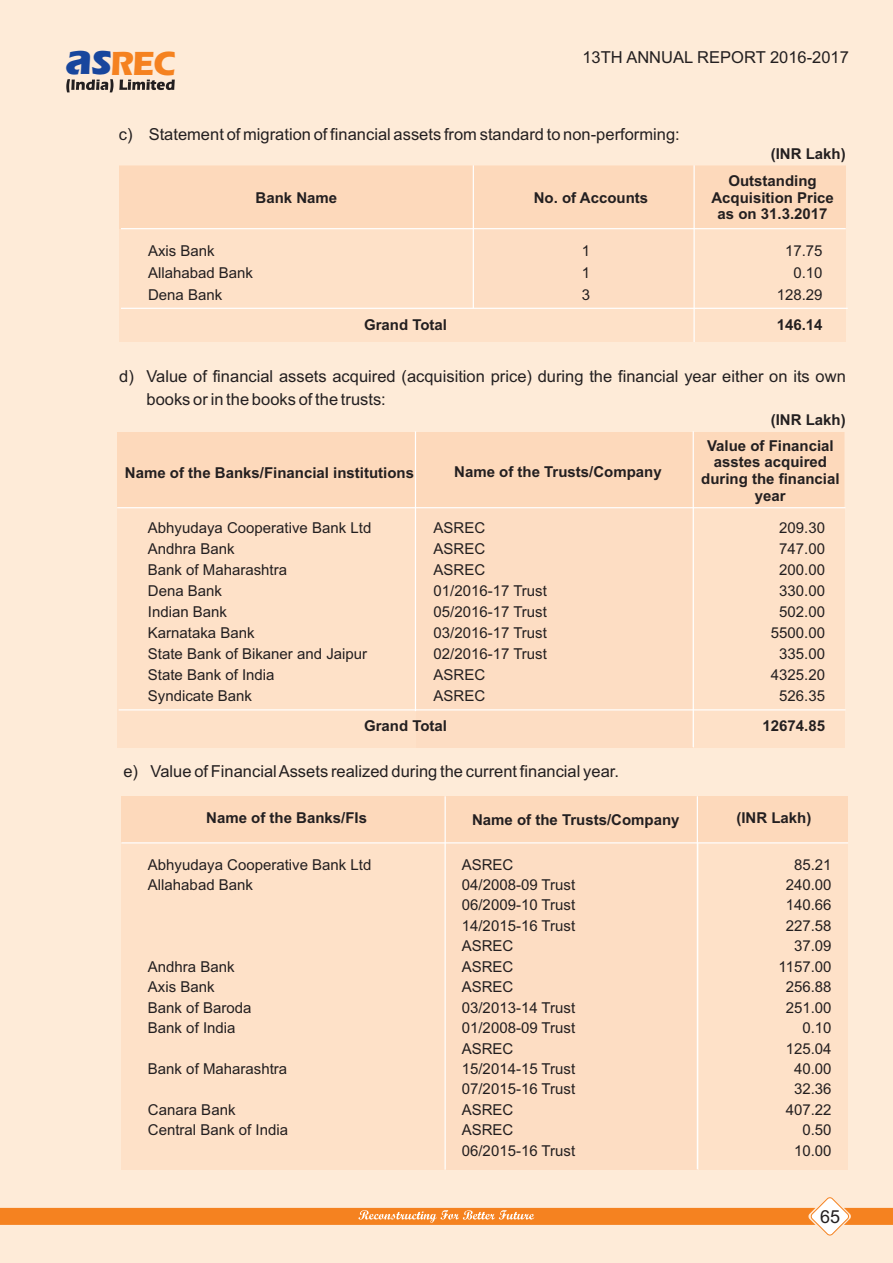
<style>
.page{position:relative;width:893px;height:1263px;background:#feebd8}
.page>*{position:absolute;margin:0;border:0;box-sizing:border-box;transform-origin:0 0}
.t1{font:700 45.6px "Eras ITC";color:#18469d}
.t2{font:700 34.65px "Eras ITC";color:#f58220}
.t3{font:18px "Arial";color:#231f20}
.t4{font:16.5px "Arial";color:#231f20}
.t5{font:15px "Arial";color:#231f20}
.t6{font:700 15px/16.8px "Arial";color:#231f20;text-align:center}
.s1{font-size:45.6px;color:#18469d}
</style>
<div class="page">
<div style="left:694px;top:432px;width:150px;height:315px;background:#fee1c8"></div>
<div style="left:415px;top:432px;width:278px;height:315px;background:#fdddc3"></div>
<div style="left:117px;top:432px;width:298px;height:315px;background:#fee1c8"></div>
<div style="left:119px;top:166px;width:727px;height:176px;background:#fee1c8"></div>
<div style="left:473px;top:166px;width:221px;height:142px;background:#fdddc3"></div>
<hr style="left:121px;top:308px;width:727px;height:1px;background:#fff">
<div style="left:119px;top:166px;width:727px;height:63px;background:#fdd9bb"></div>
<div style="left:117px;top:432px;width:727px;height:76px;background:#fdd9bb"></div>
<hr style="left:121px;top:228px;width:725px;height:1px;background:#fff">
<hr style="left:473px;top:165px;width:1px;height:143px;background:#fff">
<hr style="left:693px;top:165px;width:2px;height:177px;background:#fff">
<hr style="left:117px;top:507px;width:728px;height:1px;background:#fff">
<hr style="left:693px;top:431px;width:1px;height:316px;background:#fff">
<hr style="left:415px;top:431px;width:1px;height:280px;background:#fff">
<hr style="left:119px;top:709px;width:726px;height:1px;background:#fff">
<div style="left:121px;top:797px;width:325px;height:373px;background:#fee1c8"></div>
<div style="left:699px;top:797px;width:149px;height:372px;background:#fee1c8"></div>
<div style="left:445px;top:797px;width:252px;height:373px;background:#fdddc3"></div>
<div style="left:121px;top:797px;width:727px;height:46px;background:#fdd9bb"></div>
<hr style="left:121px;top:842px;width:727px;height:1px;background:#fff">
<hr style="left:697px;top:796px;width:1px;height:373px;background:#fff">
<hr style="left:445px;top:796px;width:1px;height:374px;background:#fff">
<svg style="left:0;top:1197px;width:893px;height:39px"></svg>
<svg style="left:119px;top:80px;width:56px;height:10px"></svg>
<svg style="left:66px;top:79px;width:47px;height:13px"></svg>
<h2 class="t2" style="left:91px;top:50px;width:86px"><span class="s1">s</span>REC</h2>
<h1 class="t1" style="left:66px;top:43px;width:28px">a</h1>
<p class="t4" style="left:582px;top:51px;width:268px">13TH ANNUAL REPORT 2016-2017</p>
<p class="t4" style="left:119px;top:128px;width:562px">c) Statement of migration of financial assets from standard to non-performing:</p>
<p class="t6" style="left:255px;top:190px;width:83px">Bank Name</p>
<p class="t6" style="left:534px;top:190px;width:116px">No. of Accounts</p>
<p class="t6" style="left:771px;top:147px;width:76px">(INR Lakh)</p>
<p class="t6" style="left:711px;top:174px;width:124px">Outstanding<br>Acquisition Price as on 31.3.2017</p>
<p class="t5" style="left:148px;top:245px;width:68px">Axis Bank</p>
<p class="t5" style="left:582px;top:245px;width:10px">1</p>
<p class="t5" style="left:785px;top:245px;width:39px">17.75</p>
<p class="t5" style="left:148px;top:267px;width:107px">Allahabad Bank</p>
<p class="t5" style="left:582px;top:267px;width:10px">1</p>
<p class="t5" style="left:793px;top:267px;width:31px">0.10</p>
<p class="t5" style="left:148px;top:289px;width:76px">Dena Bank</p>
<p class="t5" style="left:582px;top:289px;width:10px">3</p>
<p class="t5" style="left:777px;top:289px;width:47px">128.29</p>
<p class="t6" style="left:364px;top:318px;width:85px">Grand Total</p>
<p class="t6" style="left:777px;top:318px;width:47px">146.14</p>
<p class="t4" style="left:119px;top:370px;width:728px">d) Value of financial assets acquired (acquisition price) during the financial year either on its own</p>
<p class="t4" style="left:146px;top:393px;width:241px">books or in the books of the trusts:</p>
<p class="t6" style="left:125px;top:466px;width:291px">Name of the Banks/Financial institutions</p>
<p class="t6" style="left:454px;top:465px;width:209px">Name of the Trusts/Company</p>
<p class="t6" style="left:771px;top:413px;width:76px">(INR Lakh)</p>
<p class="t6" style="left:701px;top:438px;width:140px">Value of Financial asstes acquired during the financial year</p>
<p class="t5" style="left:148px;top:522px;width:225px">Abhyudaya Cooperative Bank Ltd</p>
<p class="t5" style="left:433px;top:522px;width:53px">ASREC</p>
<p class="t5" style="left:779px;top:522px;width:47px">209.30</p>
<p class="t5" style="left:148px;top:543px;width:88px">Andhra Bank</p>
<p class="t5" style="left:433px;top:543px;width:53px">ASREC</p>
<p class="t5" style="left:779px;top:543px;width:47px">747.00</p>
<p class="t5" style="left:148px;top:564px;width:141px">Bank of Maharashtra</p>
<p class="t5" style="left:433px;top:564px;width:53px">ASREC</p>
<p class="t5" style="left:779px;top:564px;width:47px">200.00</p>
<p class="t5" style="left:148px;top:585px;width:76px">Dena Bank</p>
<p class="t5" style="left:433px;top:585px;width:115px">01/2016-17 Trust</p>
<p class="t5" style="left:779px;top:585px;width:47px">330.00</p>
<p class="t5" style="left:148px;top:606px;width:81px">Indian Bank</p>
<p class="t5" style="left:433px;top:606px;width:115px">05/2016-17 Trust</p>
<p class="t5" style="left:779px;top:606px;width:47px">502.00</p>
<p class="t5" style="left:148px;top:627px;width:108px">Karnataka Bank</p>
<p class="t5" style="left:433px;top:627px;width:115px">03/2016-17 Trust</p>
<p class="t5" style="left:771px;top:627px;width:56px">5500.00</p>
<p class="t5" style="left:148px;top:648px;width:221px">State Bank of Bikaner and Jaipur</p>
<p class="t5" style="left:433px;top:648px;width:115px">02/2016-17 Trust</p>
<p class="t5" style="left:779px;top:648px;width:47px">335.00</p>
<p class="t5" style="left:148px;top:669px;width:128px">State Bank of India</p>
<p class="t5" style="left:433px;top:669px;width:53px">ASREC</p>
<p class="t5" style="left:771px;top:669px;width:56px">4325.20</p>
<p class="t5" style="left:148px;top:690px;width:106px">Syndicate Bank</p>
<p class="t5" style="left:433px;top:690px;width:53px">ASREC</p>
<p class="t5" style="left:779px;top:690px;width:47px">526.35</p>
<p class="t6" style="left:364px;top:719px;width:85px">Grand Total</p>
<p class="t6" style="left:762px;top:719px;width:64px">12674.85</p>
<p class="t4" style="left:123px;top:765px;width:497px">e) Value of Financial Assets realized during the current financial year.</p>
<p class="t6" style="left:206px;top:811px;width:162px">Name of the Banks/FIs</p>
<p class="t6" style="left:472px;top:812px;width:209px">Name of the Trusts/Company</p>
<p class="t6" style="left:736px;top:811px;width:77px">(INR Lakh)</p>
<p class="t5" style="left:148px;top:859px;width:225px">Abhyudaya Cooperative Bank Ltd</p>
<p class="t5" style="left:462px;top:859px;width:53px">ASREC</p>
<p class="t5" style="left:794px;top:859px;width:39px">85.21</p>
<p class="t5" style="left:148px;top:879px;width:107px">Allahabad Bank</p>
<p class="t5" style="left:462px;top:879px;width:115px">04/2008-09 Trust</p>
<p class="t5" style="left:786px;top:879px;width:47px">240.00</p>
<p class="t5" style="left:462px;top:899px;width:115px">06/2009-10 Trust</p>
<p class="t5" style="left:786px;top:899px;width:47px">140.66</p>
<p class="t5" style="left:462px;top:920px;width:115px">14/2015-16 Trust</p>
<p class="t5" style="left:786px;top:920px;width:47px">227.58</p>
<p class="t5" style="left:462px;top:940px;width:53px">ASREC</p>
<p class="t5" style="left:794px;top:940px;width:39px">37.09</p>
<p class="t5" style="left:148px;top:961px;width:88px">Andhra Bank</p>
<p class="t5" style="left:462px;top:961px;width:53px">ASREC</p>
<p class="t5" style="left:778px;top:961px;width:55px">1157.00</p>
<p class="t5" style="left:148px;top:981px;width:68px">Axis Bank</p>
<p class="t5" style="left:462px;top:981px;width:53px">ASREC</p>
<p class="t5" style="left:786px;top:981px;width:47px">256.88</p>
<p class="t5" style="left:148px;top:1002px;width:105px">Bank of Baroda</p>
<p class="t5" style="left:462px;top:1002px;width:115px">03/2013-14 Trust</p>
<p class="t5" style="left:786px;top:1002px;width:47px">251.00</p>
<p class="t5" style="left:148px;top:1022px;width:89px">Bank of India</p>
<p class="t5" style="left:462px;top:1022px;width:115px">01/2008-09 Trust</p>
<p class="t5" style="left:802px;top:1022px;width:31px">0.10</p>
<p class="t5" style="left:462px;top:1042px;width:53px">ASREC</p>
<p class="t5" style="left:786px;top:1042px;width:47px">125.04</p>
<p class="t5" style="left:148px;top:1063px;width:141px">Bank of Maharashtra</p>
<p class="t5" style="left:462px;top:1063px;width:115px">15/2014-15 Trust</p>
<p class="t5" style="left:794px;top:1063px;width:39px">40.00</p>
<p class="t5" style="left:462px;top:1083px;width:115px">07/2015-16 Trust</p>
<p class="t5" style="left:794px;top:1083px;width:39px">32.36</p>
<p class="t5" style="left:148px;top:1104px;width:89px">Canara Bank</p>
<p class="t5" style="left:462px;top:1104px;width:53px">ASREC</p>
<p class="t5" style="left:786px;top:1104px;width:47px">407.22</p>
<p class="t5" style="left:148px;top:1124px;width:142px">Central Bank of India</p>
<p class="t5" style="left:462px;top:1124px;width:53px">ASREC</p>
<p class="t5" style="left:802px;top:1124px;width:31px">0.50</p>
<p class="t5" style="left:462px;top:1145px;width:115px">06/2015-16 Trust</p>
<p class="t5" style="left:794px;top:1145px;width:39px">10.00</p>
<p class="t3" style="left:820px;top:1209px;width:22px">65</p>
</div>
